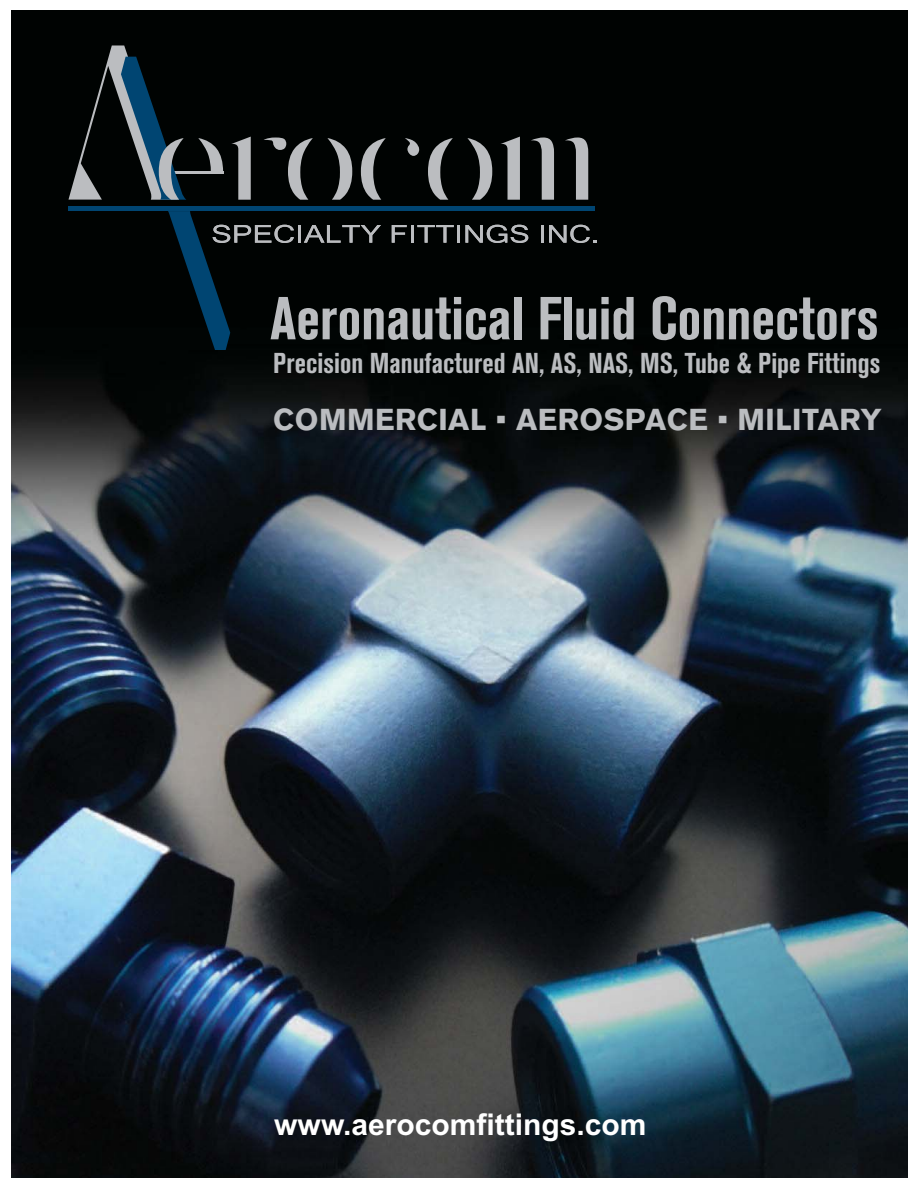
<style>
.page{position:relative;width:918px;height:1188px;background:#fff}
.page>*{position:absolute;margin:0;border:0;box-sizing:border-box;transform-origin:0 0}
.t1{font:700 condensed 60px "Akzidenz Grotesk BQ";color:#bbbdc0}
.t2{font:700 30px "Akzidenz Grotesk BQ";letter-spacing:.015em;color:#bbbdc0}
.t3{font:700 30px "Arial";color:#fff}
.t4{font:700 condensed 28.5px "Akzidenz Grotesk BQ";color:#bbbdc0}
</style>
<div class="page">
<img style="left:11px;top:11px;width:897px;height:1166px">
<div style="left:68px;top:206px;width:527px;height:5px;background:#004572"></div>
<svg style="left:198px;top:138px;width:25px;height:33px"></svg>
<hr style="left:167px;top:171px;width:56px;height:3px;background:#bbbdc0">
<hr style="left:298px;top:225px;width:3px;height:18px;background:#bbbdc0">
<svg style="left:304px;top:225px;width:77px;height:18px"></svg>
<svg style="left:392px;top:225px;width:15px;height:18px"></svg>
<hr style="left:411px;top:225px;width:3px;height:18px;background:#bbbdc0">
<svg style="left:417px;top:225px;width:37px;height:18px"></svg>
<hr style="left:457px;top:225px;width:3px;height:18px;background:#bbbdc0">
<svg style="left:465px;top:225px;width:63px;height:18px"></svg>
<hr style="left:541px;top:225px;width:3px;height:18px;background:#bbbdc0">
<svg style="left:549px;top:225px;width:48px;height:18px"></svg>
<svg style="left:168px;top:211px;width:126px;height:139px;background:#06131a"></svg>
<svg style="left:231px;top:137px;width:20px;height:63px"></svg>
<svg style="left:264px;top:138px;width:49px;height:62px;background:#323535"></svg>
<svg style="left:327px;top:138px;width:25px;height:62px;background:#515454"></svg>
<svg style="left:361px;top:138px;width:25px;height:62px;background:#515455"></svg>
<svg style="left:405px;top:138px;width:14px;height:18px"></svg>
<svg style="left:428px;top:138px;width:25px;height:62px;background:#515455"></svg>
<svg style="left:467px;top:138px;width:25px;height:62px;background:#515454"></svg>
<svg style="left:531px;top:138px;width:23px;height:62px"></svg>
<svg style="left:565px;top:138px;width:23px;height:62px"></svg>
<svg style="left:500px;top:137px;width:20px;height:63px"></svg>
<svg style="left:68px;top:45px;width:118px;height:155px;background:#212c32"></svg>
<h1 class="t1" style="left:270px;top:296px;width:610px">Aeronautical Fluid Connectors</h1>
<p class="t4" style="left:273px;top:352px;width:609px">Precision Manufactured AN, AS, NAS, MS, Tube &amp; Pipe Fittings</p>
<p class="t2" style="left:273px;top:408px;width:610px">COMMERCIAL • AEROSPACE • MILITARY</p>
<p class="t3" style="left:274px;top:1113px;width:374px">www.aerocomfittings.com</p>
</div>
